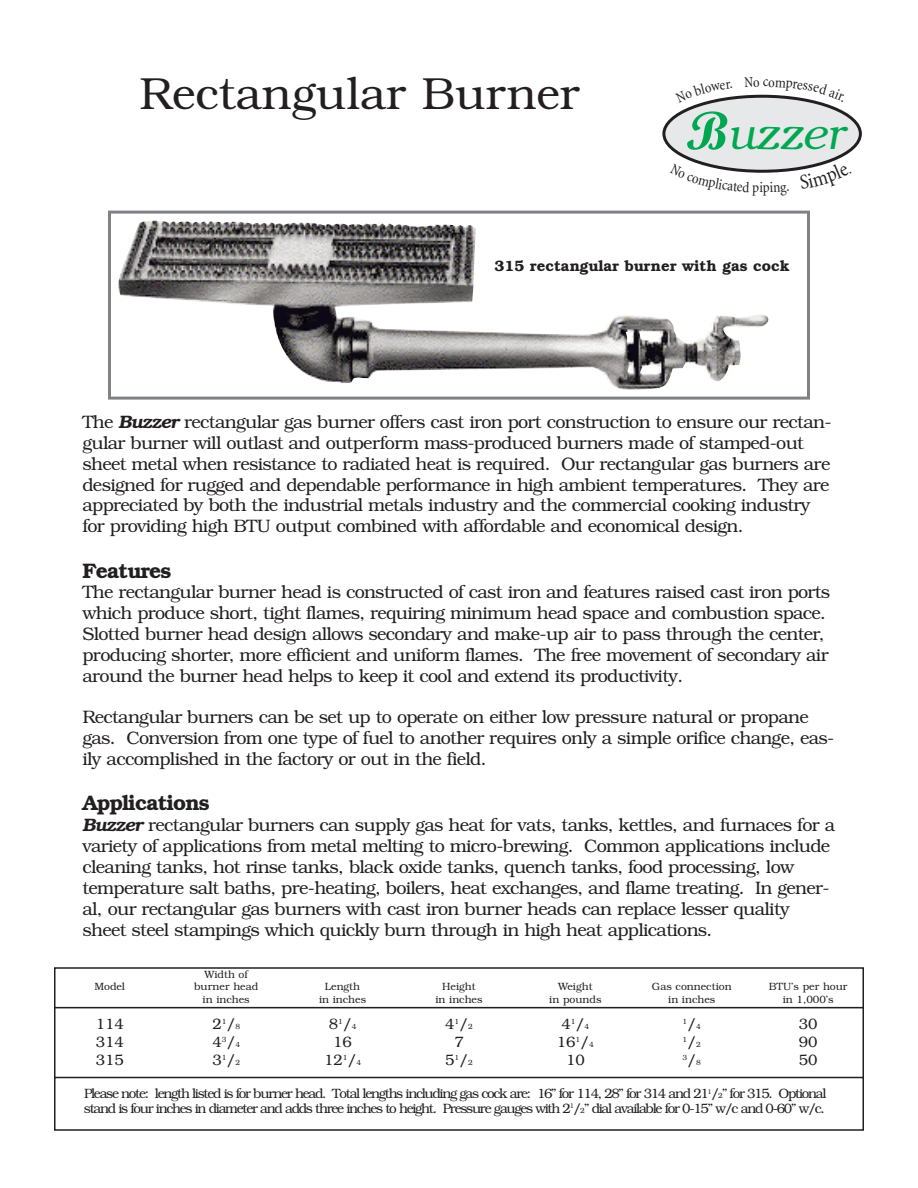
<style>
.page{position:relative;width:918px;height:1188px;background:#fff}
.page>*{position:absolute;margin:0;border:0;box-sizing:border-box;transform-origin:0 0}
.t1{font:300 45px "Bookman";color:#231f20}
.t2{font:italic 300 45px "Bookman";color:#00a851}
.t3{font:600 21px "Bookman";letter-spacing:-.04em;color:#231f20}
.t4{font:300 18px/20.9px "Bookman";letter-spacing:-.035em;color:#231f20}
.t5{font:300 15px/18px "Bookman";color:#231f20;text-align:justify}
.t6{font:600 15px "Bookman";color:#231f20}
.t7{font:condensed 15px "Minion";color:#231f20}
.t8{font:300 13.5px/14.2px "Bookman";letter-spacing:-.095em;color:#231f20}
.t9{font:300 10.5px/12.6px "Bookman";color:#231f20;text-align:center}
.t10{font:300 7.5px "Bookman";color:#231f20}
.s1{font-family:"Script";font-weight:700;font-style:normal;font-size:54px}
.s2{font-weight:600;font-style:italic}
.s3{font-size:7.5px}
.s4{font-size:15px}
</style>
<div class="page">
<img style="left:118px;top:220px;width:651px;height:170px">
<div style="left:108px;top:211px;width:702px;height:189px;border:3px solid #808285"></div>
<div style="left:54px;top:967px;width:810px;height:41px;border:2px solid #231f20"></div>
<div style="left:54px;top:1077px;width:810px;height:54px;border:2px solid #231f20"></div>
<svg style="left:662px;top:94px;width:200px;height:79px"></svg>
<h1 class="t1" style="left:140px;top:68px;width:442px">Rectangular Burner</h1>
<h1 class="t2" style="left:686px;top:107px;width:159px"><span class="s1">B</span>uzzer</h1>
<p class="t7" style="left:759px;top:182px;width:5px">i</p>
<p class="t6" style="left:495px;top:258px;width:297px">315 rectangular burner with gas cock</p>
<p class="t4" style="left:82px;top:411px;width:751px">The <span class="s2">Buzzer</span> rectangular gas burner offers cast iron port construction to ensure our rectan&shy;gular burner will outlast and outperform mass-produced burners made of stamped-out sheet metal when resistance to radiated heat is required. Our rectangular gas burners are designed for rugged and dependable performance in high ambient temperatures. They are appreciated by both the industrial metals industry and the commercial cooking industry for providing high BTU output combined with affordable and economical design.</p>
<p class="t3" style="left:82px;top:558px;width:90px">Features</p>
<p class="t4" style="left:82px;top:582px;width:749px">The rectangular burner head is constructed of cast iron and features raised cast iron ports which produce short, tight flames, requiring minimum head space and combustion space.<br>Slotted burner head design allows secondary and make-up air to pass through the center, producing shorter, more efficient and uniform flames. The free movement of secondary air around the burner head helps to keep it cool and extend its productivity.</p>
<p class="t4" style="left:82px;top:707px;width:753px">Rectangular burners can be set up to operate on either low pressure natural or propane gas. Conversion from one type of fuel to another requires only a simple orifice change, eas&shy;ily accomplished in the factory or out in the field.</p>
<p class="t3" style="left:82px;top:791px;width:129px">Applications</p>
<p class="t4" style="left:82px;top:815px;width:754px"><span class="s2">Buzzer</span> rectangular burners can supply gas heat for vats, tanks, kettles, and furnaces for a variety of applications from metal melting to micro-brewing. Common applications include cleaning tanks, hot rinse tanks, black oxide tanks, quench tanks, food processing, low temperature salt baths, pre-heating, boilers, heat exchanges, and flame treating. In gener&shy;al, our rectangular gas burners with cast iron burner heads can replace lesser quality sheet steel stampings which quickly burn through in high heat applications.</p>
<p class="t9" style="left:94px;top:980px;width:32px">Model</p>
<p class="t9" style="left:194px;top:968px;width:66px">Width of burner head in inches</p>
<p class="t9" style="left:319px;top:980px;width:49px">Length in inches</p>
<p class="t9" style="left:435px;top:980px;width:49px">Height<br>in inches</p>
<p class="t9" style="left:549px;top:980px;width:54px">Weight<br>in pounds</p>
<p class="t9" style="left:652px;top:980px;width:81px">Gas connection in inches</p>
<p class="t9" style="left:769px;top:980px;width:80px">BTU’s per hour in 1,000’s</p>
<p class="t5" style="left:96px;top:1015px;width:29px">114<br>314<br>315</p>
<p class="t5" style="left:212px;top:1015px;width:29px">2<sup>1</sup>/<span class="s3">8<br></span>4<sup>3</sup>/<span class="s3">4<br></span>3<sup>1</sup>/<span class="s3">2</span></p>
<p class="t5" style="left:324px;top:1015px;width:38px;text-align:center">8<sup>1</sup>/<span class="s3">4<br></span>16<br>12<sup>1</sup>/<span class="s3">4</span></p>
<p class="t5" style="left:445px;top:1015px;width:29px;text-align:center">4<sup>1</sup>/<span class="s3">2<br></span>7<br>5<sup>1</sup>/<span class="s3">2</span></p>
<p class="t5" style="left:557px;top:1015px;width:38px;text-align:center">4<sup>1</sup>/<span class="s3">4<br></span>16<sup>1</sup>/<span class="s3">4<br></span>10</p>
<p class="t10" style="left:683px;top:1020px;width:20px">1<span class="s4">/</span>4</p>
<p class="t10" style="left:683px;top:1038px;width:20px">1<span class="s4">/</span>2</p>
<p class="t10" style="left:683px;top:1056px;width:20px">3<span class="s4">/</span>8</p>
<p class="t5" style="left:799px;top:1015px;width:20px">30<br>90<br>50</p>
<p class="t8" style="left:84px;top:1087px;width:744px">Please note: length listed is for burner head. Total lengths including gas cock are: 16” for 114, 28” for 314 and 21<sup>1</sup>/<span class="s3">2</span>” for 315. Optional stand is four inches in diameter and adds three inches to height. Pressure gauges with 2<sup>1</sup>/<span class="s3">2</span>” dial available for 0-15” w/c and 0-60” w/c.</p>
</div>
